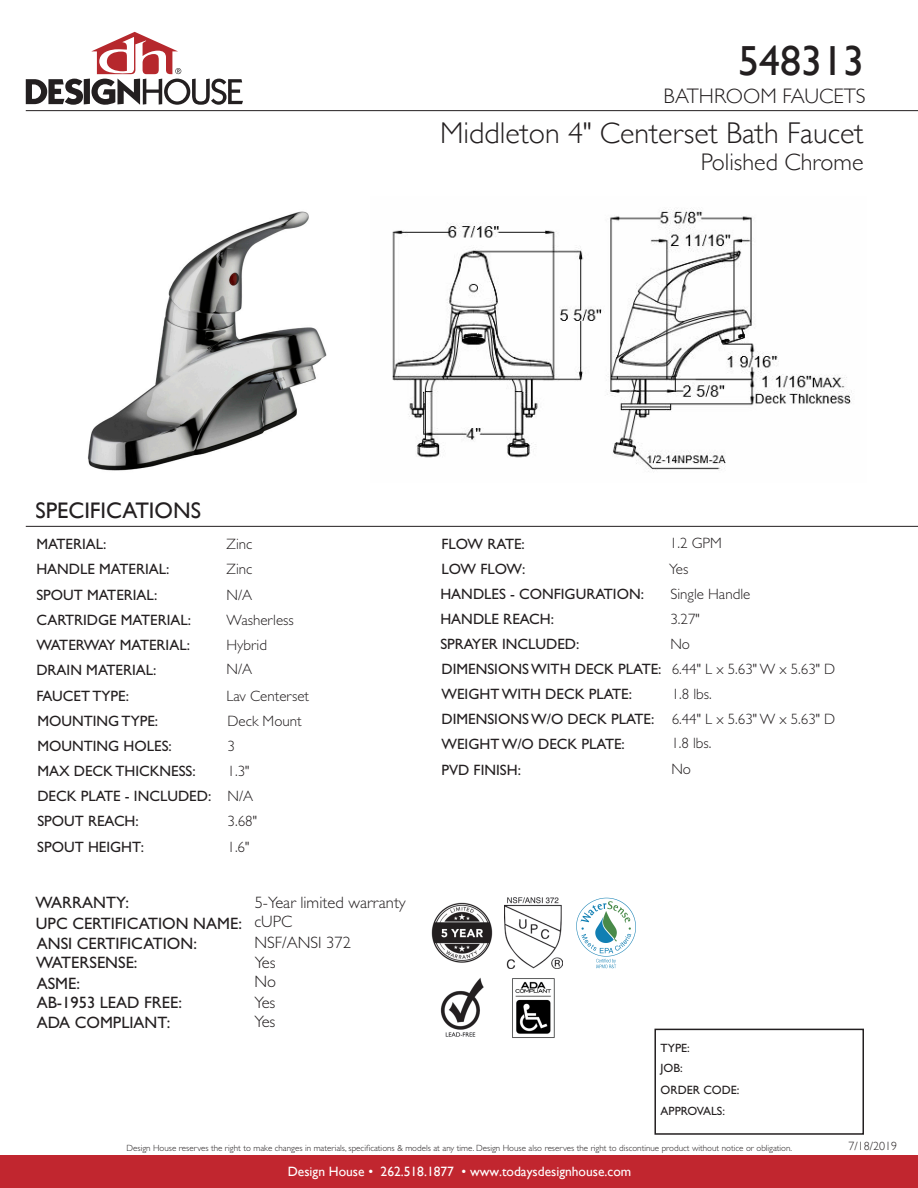
<style>
.page{position:relative;width:918px;height:1188px;background:#fff}
.page>*{position:absolute;margin:0;border:0;box-sizing:border-box;transform-origin:0 0}
.t1{font:42px "Gill Sans";color:#231f20}
.t2{font:300 30px "Gill Sans";color:#231f20}
.t3{font:300 24px "Gill Sans";color:#231f20}
.t4{font:22.5px "Gill Sans";color:#231f20}
.t5{font:300 21px "Gill Sans";color:#231f20}
.t6{font:16.5px "Gill Sans Std";color:#231f20}
.t7{font:300 16.5px "Gill Sans Std";color:#231f20}
.t8{font:15px "Gill Sans Std";color:#231f20}
.t9{font:300 15px "Gill Sans Std";color:#231f20}
.t10{font:13.5px "Gill Sans";color:#fff}
.t11{font:12px "Gill Sans Std";color:#231f20}
.t12{font:12px "Gill Sans";color:#231f20}
.t13{font:300 12px "Gill Sans";color:#231f20}
.t14{font:300 9px "Gill Sans Std";color:#231f20}
</style>
<div class="page">
<div style="left:0;top:1156px;width:918px;height:32px;background:#c1262f"></div>
<svg style="left:26px;top:32px;width:217px;height:73px"></svg>
<img style="left:87px;top:211px;width:240px;height:260px">
<img style="left:392px;top:208px;width:460px;height:264px">
<div style="left:654px;top:1029px;width:210px;height:106px;border:2px solid #231f20"></div>
<hr style="left:26px;top:110px;width:892px;height:1px;background:#231f20">
<hr style="left:26px;top:526px;width:892px;height:1px;background:#231f20">
<img style="left:431px;top:902px;width:62px;height:61px">
<img style="left:504px;top:897px;width:59px;height:71px">
<img style="left:512px;top:978px;width:43px;height:60px">
<img style="left:440px;top:977px;width:44px;height:60px">
<img style="left:576px;top:897px;width:60px;height:72px">
<p class="t1" style="left:738px;top:36px;width:127px">548313</p>
<p class="t5" style="left:663px;top:79px;width:204px">BATHROOM FAUCETS</p>
<p class="t2" style="left:440px;top:109px;width:425px">Middleton 4" Centerset Bath Faucet</p>
<p class="t3" style="left:701px;top:144px;width:164px">Polished Chrome</p>
<p class="t4" style="left:35px;top:497px;width:167px">SPECIFICATIONS</p>
<p class="t8" style="left:36px;top:536px;width:72px">MATERIAL:</p>
<p class="t9" style="left:227px;top:536px;width:27px">Zinc</p>
<p class="t8" style="left:36px;top:561px;width:135px">HANDLE MATERIAL:</p>
<p class="t9" style="left:227px;top:561px;width:27px">Zinc</p>
<p class="t8" style="left:36px;top:586px;width:122px">SPOUT MATERIAL:</p>
<p class="t9" style="left:227px;top:586px;width:27px">N/A</p>
<p class="t8" style="left:36px;top:611px;width:156px">CARTRIDGE MATERIAL:</p>
<p class="t9" style="left:227px;top:611px;width:69px">Washerless</p>
<p class="t8" style="left:36px;top:636px;width:155px">WATERWAY MATERIAL:</p>
<p class="t9" style="left:227px;top:636px;width:42px">Hybrid</p>
<p class="t8" style="left:36px;top:687px;width:94px">FAUCET TYPE:</p>
<p class="t9" style="left:227px;top:687px;width:84px">Lav Centerset</p>
<p class="t8" style="left:36px;top:662px;width:122px">DRAIN MATERIAL:</p>
<p class="t9" style="left:227px;top:661px;width:27px">N/A</p>
<p class="t8" style="left:37px;top:712px;width:122px">MOUNTING TYPE:</p>
<p class="t9" style="left:228px;top:712px;width:76px">Deck Mount</p>
<p class="t8" style="left:37px;top:737px;width:136px">MOUNTING HOLES:</p>
<p class="t9" style="left:228px;top:738px;width:9px">3</p>
<p class="t8" style="left:37px;top:762px;width:160px">MAX DECK THICKNESS:</p>
<p class="t9" style="left:228px;top:763px;width:23px">1.3"</p>
<p class="t8" style="left:37px;top:787px;width:175px">DECK PLATE - INCLUDED:</p>
<p class="t9" style="left:228px;top:788px;width:27px">N/A</p>
<p class="t8" style="left:37px;top:812px;width:103px">SPOUT REACH:</p>
<p class="t9" style="left:228px;top:812px;width:31px">3.68"</p>
<p class="t8" style="left:37px;top:838px;width:108px">SPOUT HEIGHT:</p>
<p class="t9" style="left:228px;top:838px;width:23px">1.6"</p>
<p class="t6" style="left:35px;top:893px;width:95px">WARRANTY:</p>
<p class="t6" style="left:36px;top:914px;width:207px">UPC CERTIFICATION NAME:</p>
<p class="t7" style="left:255px;top:894px;width:153px">5-Year limited warranty</p>
<p class="t7" style="left:254px;top:913px;width:39px">cUPC</p>
<p class="t6" style="left:37px;top:934px;width:162px">ANSI CERTIFICATION:</p>
<p class="t7" style="left:254px;top:933px;width:98px">NSF/ANSI 372</p>
<p class="t6" style="left:36px;top:953px;width:103px">WATERSENSE:</p>
<p class="t6" style="left:37px;top:974px;width:45px">ASME:</p>
<p class="t6" style="left:37px;top:993px;width:147px">AB-1953 LEAD FREE:</p>
<p class="t6" style="left:37px;top:1013px;width:135px">ADA COMPLIANT:</p>
<p class="t7" style="left:255px;top:954px;width:23px">Yes</p>
<p class="t7" style="left:254px;top:972px;width:23px">No</p>
<p class="t7" style="left:254px;top:993px;width:23px">Yes</p>
<p class="t7" style="left:254px;top:1012px;width:23px">Yes</p>
<p class="t8" style="left:442px;top:535px;width:85px">FLOW RATE:</p>
<p class="t9" style="left:670px;top:534px;width:53px">1.2 GPM</p>
<p class="t8" style="left:442px;top:560px;width:85px">LOW FLOW:</p>
<p class="t9" style="left:669px;top:561px;width:21px">Yes</p>
<p class="t8" style="left:440px;top:585px;width:205px">HANDLES - CONFIGURATION:</p>
<p class="t9" style="left:670px;top:586px;width:81px">Single Handle</p>
<p class="t8" style="left:440px;top:611px;width:115px">HANDLE REACH:</p>
<p class="t9" style="left:670px;top:611px;width:31px">3.27"</p>
<p class="t8" style="left:440px;top:636px;width:141px">SPRAYER INCLUDED:</p>
<p class="t9" style="left:670px;top:636px;width:21px">No</p>
<p class="t8" style="left:442px;top:661px;width:222px">DIMENSIONS WITH DECK PLATE:</p>
<p class="t9" style="left:672px;top:661px;width:165px">6.44" L x 5.63" W x 5.63" D</p>
<p class="t8" style="left:442px;top:686px;width:192px">WEIGHT WITH DECK PLATE:</p>
<p class="t9" style="left:672px;top:686px;width:42px">1.8 lbs.</p>
<p class="t8" style="left:442px;top:711px;width:214px">DIMENSIONS W/O DECK PLATE:</p>
<p class="t9" style="left:672px;top:711px;width:165px">6.44" L x 5.63" W x 5.63" D</p>
<p class="t8" style="left:442px;top:736px;width:185px">WEIGHT W/O DECK PLATE:</p>
<p class="t9" style="left:671px;top:735px;width:42px">1.8 lbs.</p>
<p class="t8" style="left:442px;top:761px;width:81px">PVD FINISH:</p>
<p class="t9" style="left:671px;top:760px;width:21px">No</p>
<p class="t11" style="left:661px;top:1041px;width:31px">TYPE:</p>
<p class="t11" style="left:661px;top:1061px;width:24px">JOB:</p>
<p class="t12" style="left:661px;top:1083px;width:80px">ORDER CODE:</p>
<p class="t11" style="left:661px;top:1104px;width:66px">APPROVALS:</p>
<p class="t14" style="left:127px;top:1143px;width:667px">Design House reserves the right to make changes in materials, specifications &amp; models at any time. Design House also reserves the right to discontinue product without notice or obligation.</p>
<p class="t10" style="left:288px;top:1164px;width:345px">Design House • 262.518.1877 • www.todaysdesignhouse.com</p>
<p class="t13" style="left:849px;top:1136px;width:50px">7/18/2019</p>
</div>
